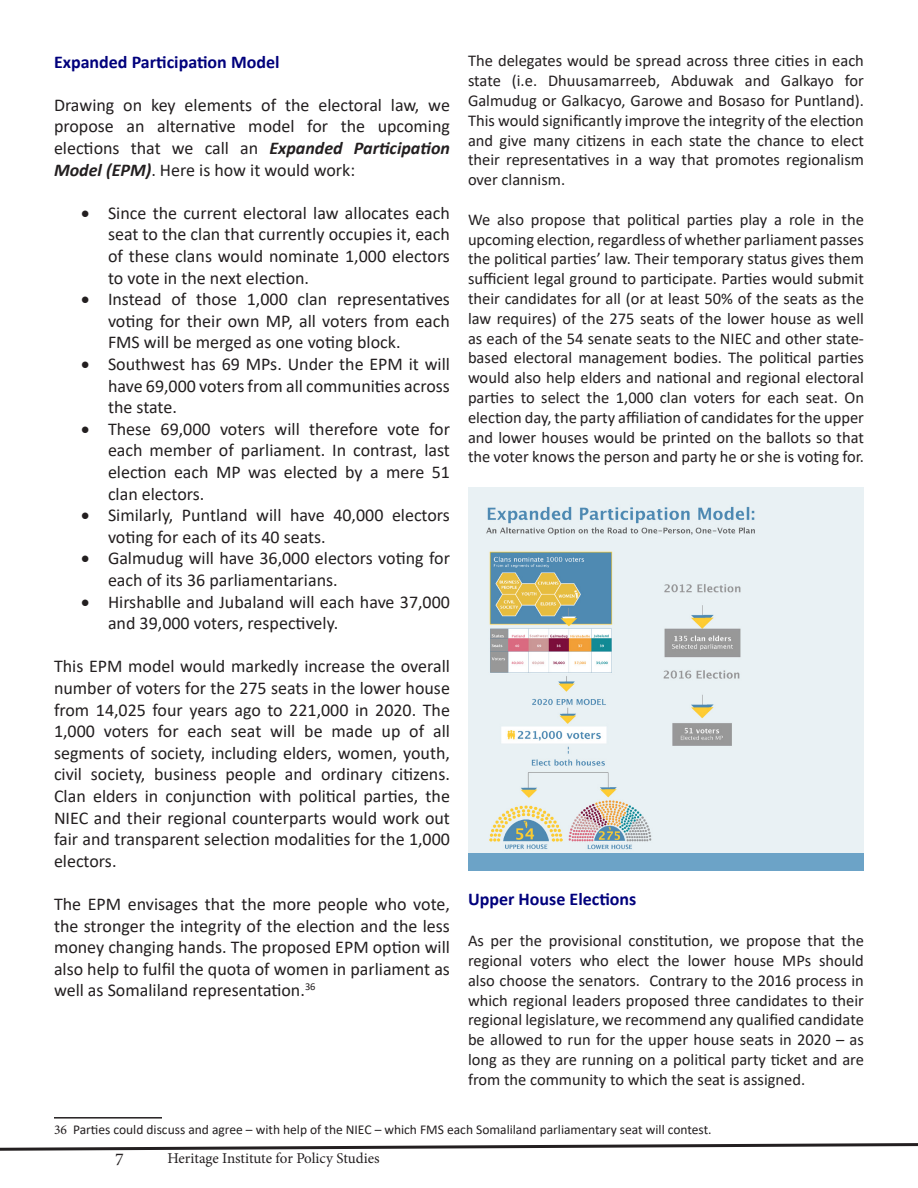
<style>
.page{position:relative;width:918px;height:1188px;background:#fff}
.page>*{position:absolute;margin:0;border:0;box-sizing:border-box;transform-origin:0 0}
.t1{font:18px/21.6px "Calibri";color:#231f20;text-align:justify}
.t2{font:700 18px "Calibri";color:#00007c}
.t3{font:18px "Minion Pro";color:#231f20}
.t4{font:16.5px/19.8px "Calibri";color:#231f20;text-align:justify}
.t5{font:15px "Minion Pro";letter-spacing:-.005em;color:#231f20}
.t6{font:13.5px "Calibri";color:#231f20}
.s1{font-weight:700;font-style:italic}
.s2{font-family:"Minion Pro"}
</style>
<div class="page">
<hr style="left:54px;top:1117px;width:108px;height:2px;background:#231f20">
<img style="left:468px;top:488px;width:396px;height:365px">
<svg style="left:0;top:1143px;width:918px;height:8px"></svg>
<div style="left:468px;top:853px;width:396px;height:18px;background:#6ca3c7"></div>
<p class="t2" style="left:54px;top:49px;width:227px">Expanded Participation Model</p>
<p class="t1" style="left:54px;top:93px;width:397px">Drawing on key elements of the electoral law, we propose an alternative model for the upcoming elections that we call an <span class="s1">Expanded Participation Model (EPM)</span>. Here is how it would work:</p>
<p class="t1" style="left:108px;top:201px;width:344px;text-indent:-27px">• Since the current electoral law allocates each seat to the clan that currently occupies it, each of these clans would nominate 1,000 electors to vote in the next election.</p>
<p class="t1" style="left:108px;top:288px;width:344px;text-indent:-27px">• Instead of those 1,000 clan representatives voting for their own MP, all voters from each FMS will be merged as one voting block.</p>
<p class="t1" style="left:108px;top:353px;width:343px;text-indent:-27px">• Southwest has 69 MPs. Under the EPM it will have 69,000 voters from all communities across the state.</p>
<p class="t1" style="left:108px;top:417px;width:344px;text-indent:-27px">• These 69,000 voters will therefore vote for each member of parliament. In contrast, last election each MP was elected by a mere 51 clan electors.</p>
<p class="t1" style="left:108px;top:504px;width:344px;text-indent:-27px">• Similarly, Puntland will have 40,000 electors voting for each of its 40 seats.</p>
<p class="t1" style="left:108px;top:547px;width:344px;text-indent:-27px">• Galmudug will have 36,000 electors voting for each of its 36 parliamentarians.</p>
<p class="t1" style="left:108px;top:590px;width:344px;text-indent:-27px">• Hirshablle and Jubaland will each have 37,000 and 39,000 voters, respectively.</p>
<p class="t1" style="left:54px;top:655px;width:398px">This EPM model would markedly increase the overall number of voters for the 275 seats in the lower house from 14,025 four years ago to 221,000 in 2020. The 1,000 voters for each seat will be made up of all segments of society, including elders, women, youth, civil society, business people and ordinary citizens.<br>Clan elders in conjunction with political parties, the NIEC and their regional counterparts would work out fair and transparent selection modalities for the 1,000 electors.</p>
<p class="t1" style="left:54px;top:893px;width:398px">The EPM envisages that the more people who vote, the stronger the integrity of the election and the less money changing hands. The proposed EPM option will also help to fulfil the quota of women in parliament as well as Somaliland representation.<sup>36</sup></p>
<p class="t4" style="left:468px;top:51px;width:398px">The delegates would be spread across three cities in each state (i.e. Dhuusamarreeb, Abduwak and Galkayo for Galmudug or Galkacyo, Garowe and Bosaso for Puntland).<br>This would significantly improve the integrity of the election and give many citizens in each state the chance to elect their representatives in a way that promotes regionalism over clannism.</p>
<p class="t4" style="left:468px;top:209px;width:398px">We also propose that political parties play a role in the upcoming election, regardless of whether parliament passes the political parties’ law. Their temporary status gives them sufficient legal ground to participate. Parties would submit their candidates for all (or at least 50% of the seats as the law requires) of the 275 seats of the lower house as well as each of the 54 senate seats to the NIEC and other state&shy;based electoral management bodies. The political parties would also help elders and national and regional electoral parties to select the 1,000 clan voters for each seat. On election day, the party affiliation of candidates for the upper and lower houses would be printed on the ballots so that the voter knows the person and party he or she is voting for.</p>
<p class="t2" style="left:468px;top:886px;width:170px">Upper House Elections</p>
<p class="t4" style="left:468px;top:930px;width:398px">As per the provisional constitution, we propose that the regional voters who elect the lower house MPs should also choose the senators. Contrary to the 2016 process in which regional leaders proposed three candidates to their regional legislature, we recommend any qualified candidate be allowed to run for the upper house seats in 2020 – as long as they are running on a political party ticket and are from the community to which the seat is assigned.</p>
<p class="t6" style="left:54px;top:1120px;width:659px"><span class="s2">36</span> Parties could discuss and agree – with help of the NIEC – which FMS each Somaliland parliamentary seat will contest.</p>
<p class="t3" style="left:115px;top:1147px;width:10px">7</p>
<p class="t5" style="left:167px;top:1148px;width:214px">Heritage Institute for Policy Studies</p>
</div>
